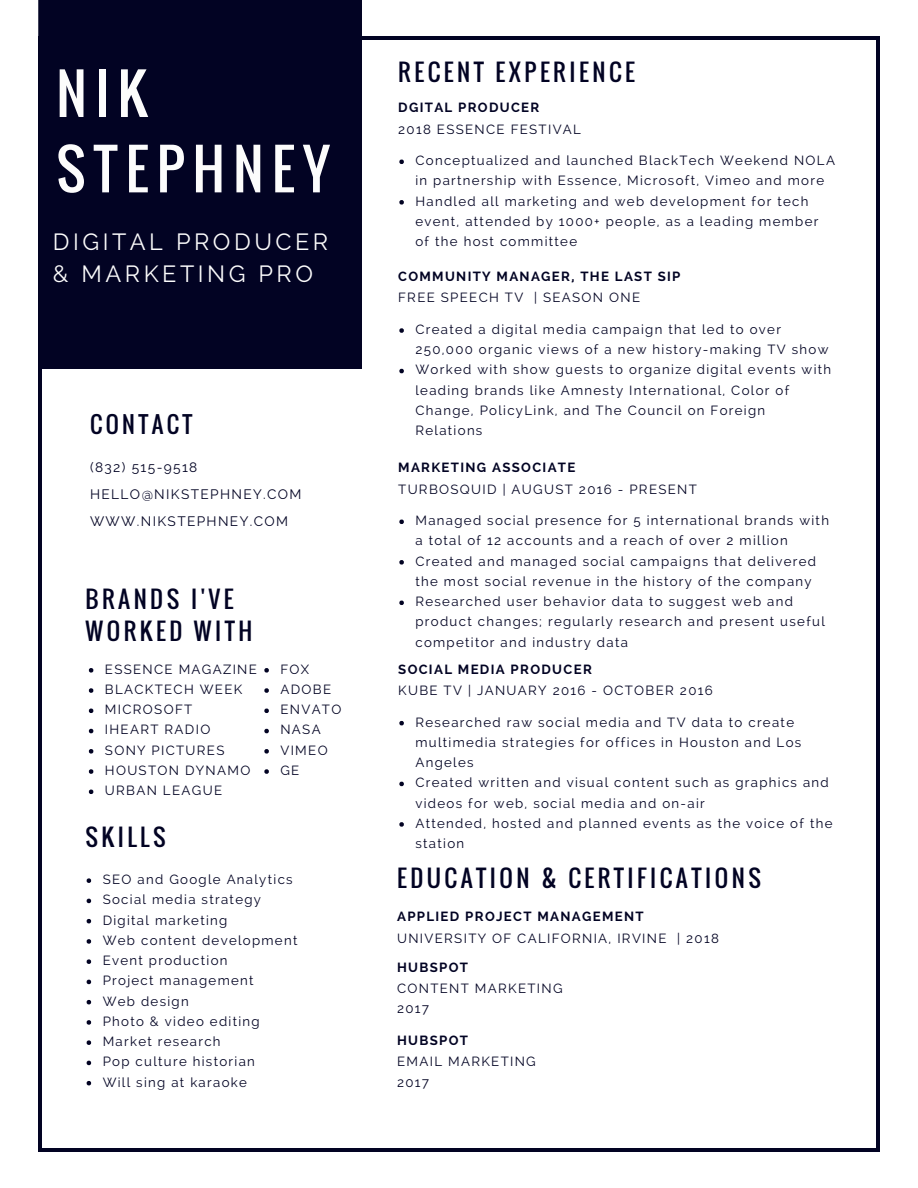
<style>
.page{position:relative;width:918px;height:1188px;background:#fff}
.page>*{position:absolute;margin:0;border:0;box-sizing:border-box;transform-origin:0 0}
.t1{font:54.45px/75.3px "Oswald";letter-spacing:.15em;color:#fcfcfc}
.t2{font:23.4px/32.7px "Oswald";letter-spacing:.15em;color:#020323}
.t3{font:23.4px/32.7px "Raleway";letter-spacing:.15em;color:#fcfcfc}
.t4{font:22.8px "Oswald";letter-spacing:.15em;color:#020323}
.t5{font:13.65px/27px "Raleway";letter-spacing:.1em;color:#020323}
.t6{font:13.2px/20.2px "Raleway";letter-spacing:.1em;color:#020323}
.t7{font:700 13.2px "Raleway";letter-spacing:.1em;color:#020323}
</style>
<div class="page">
<hr style="left:38px;top:39px;width:4px;height:1110px;background:#020323">
<hr style="left:876px;top:39px;width:4px;height:1110px;background:#020323">
<hr style="left:41px;top:1149px;width:836px;height:3px;background:#020323">
<hr style="left:41px;top:36px;width:836px;height:3px;background:#020323">
<div style="left:38px;top:0;width:324px;height:369px;background:#020323"></div>
<svg style="left:89px;top:668px;width:4px;height:5px"></svg>
<svg style="left:89px;top:688px;width:4px;height:5px"></svg>
<svg style="left:89px;top:709px;width:4px;height:4px"></svg>
<svg style="left:89px;top:729px;width:4px;height:4px"></svg>
<svg style="left:89px;top:749px;width:4px;height:5px"></svg>
<svg style="left:89px;top:769px;width:4px;height:5px"></svg>
<svg style="left:89px;top:790px;width:4px;height:4px"></svg>
<svg style="left:87px;top:878px;width:4px;height:5px"></svg>
<svg style="left:87px;top:899px;width:4px;height:4px"></svg>
<svg style="left:87px;top:919px;width:4px;height:4px"></svg>
<svg style="left:87px;top:939px;width:4px;height:5px"></svg>
<svg style="left:87px;top:959px;width:4px;height:5px"></svg>
<svg style="left:87px;top:980px;width:4px;height:4px"></svg>
<svg style="left:87px;top:1000px;width:4px;height:4px"></svg>
<svg style="left:87px;top:1020px;width:4px;height:5px"></svg>
<svg style="left:87px;top:1040px;width:4px;height:5px"></svg>
<svg style="left:87px;top:1061px;width:4px;height:4px"></svg>
<svg style="left:87px;top:1081px;width:4px;height:4px"></svg>
<svg style="left:399px;top:328px;width:5px;height:5px"></svg>
<svg style="left:399px;top:369px;width:5px;height:4px"></svg>
<svg style="left:399px;top:520px;width:5px;height:4px"></svg>
<svg style="left:399px;top:560px;width:5px;height:5px"></svg>
<svg style="left:399px;top:601px;width:5px;height:4px"></svg>
<svg style="left:399px;top:721px;width:5px;height:4px"></svg>
<svg style="left:399px;top:782px;width:5px;height:4px"></svg>
<svg style="left:399px;top:822px;width:5px;height:5px"></svg>
<svg style="left:264px;top:668px;width:5px;height:5px"></svg>
<svg style="left:264px;top:688px;width:5px;height:5px"></svg>
<svg style="left:264px;top:709px;width:5px;height:4px"></svg>
<svg style="left:264px;top:729px;width:5px;height:4px"></svg>
<svg style="left:264px;top:749px;width:5px;height:5px"></svg>
<svg style="left:264px;top:769px;width:5px;height:5px"></svg>
<svg style="left:399px;top:160px;width:5px;height:4px"></svg>
<svg style="left:399px;top:200px;width:5px;height:5px"></svg>
<h1 class="t1" style="left:56px;top:55px;width:275px">NIK<br>STEPHNEY</h1>
<h2 class="t3" style="left:53px;top:225px;width:277px">DIGITAL PRODUCER &amp; MARKETING PRO</h2>
<h3 class="t4" style="left:90px;top:407px;width:104px">CONTACT</h3>
<p class="t5" style="left:90px;top:453px;width:213px">(832) 515-9518<br>HELLO@NIKSTEPHNEY.COM<br>WWW.NIKSTEPHNEY.COM</p>
<h2 class="t2" style="left:86px;top:582px;width:168px">BRANDS I'VE<br>WORKED WITH</h2>
<p class="t6" style="left:105px;top:659px;width:154px">ESSENCE MAGAZINE<br>BLACKTECH WEEK<br>MICROSOFT<br>IHEART RADIO<br>SONY PICTURES<br>HOUSTON DYNAMO<br>URBAN LEAGUE</p>
<h2 class="t2" style="left:86px;top:820px;width:82px">SKILLS</h2>
<p class="t6" style="left:280px;top:659px;width:62px">FOX<br>ADOBE<br>ENVATO<br>NASA<br>VIMEO<br>GE</p>
<p class="t6" style="left:103px;top:869px;width:196px">SEO and Google Analytics<br>Social media strategy<br>Digital marketing<br>Web content development<br>Event production<br>Project management<br>Web design<br>Photo &amp; video editing<br>Market research<br>Pop culture historian<br>Will sing at karaoke</p>
<h2 class="t2" style="left:398px;top:55px;width:238px">RECENT EXPERIENCE</h2>
<p class="t7" style="left:398px;top:100px;width:143px">DGITAL PRODUCER</p>
<p class="t6" style="left:398px;top:119px;width:184px">2018 ESSENCE FESTIVAL</p>
<p class="t6" style="left:415px;top:150px;width:421px">Conceptualized and launched BlackTech Weekend NOLA in partnership with Essence, Microsoft, Vimeo and more Handled all marketing and web development for tech event, attended by 1000+ people, as a leading member of the host committee</p>
<p class="t7" style="left:398px;top:269px;width:284px">COMMUNITY MANAGER, THE LAST SIP</p>
<p class="t6" style="left:398px;top:288px;width:243px">FREE SPEECH TV | SEASON ONE</p>
<p class="t6" style="left:415px;top:319px;width:417px">Created a digital media campaign that led to over 250,000 organic views of a new history-making TV show Worked with show guests to organize digital events with leading brands like Amnesty International, Color of Change, PolicyLink, and The Council on Foreign Relations</p>
<p class="t7" style="left:398px;top:460px;width:179px">MARKETING ASSOCIATE</p>
<p class="t6" style="left:398px;top:479px;width:300px">TURBOSQUID | AUGUST 2016 - PRESENT</p>
<p class="t6" style="left:415px;top:510px;width:415px">Managed social presence for 5 international brands with a total of 12 accounts and a reach of over 2 million Created and managed social campaigns that delivered the most social revenue in the history of the company Researched user behavior data to suggest web and product changes; regularly research and present useful competitor and industry data</p>
<p class="t7" style="left:398px;top:661px;width:195px">SOCIAL MEDIA PRODUCER</p>
<p class="t6" style="left:398px;top:680px;width:316px">KUBE TV | JANUARY 2016 - OCTOBER 2016</p>
<p class="t6" style="left:415px;top:712px;width:419px">Researched raw social media and TV data to create multimedia strategies for offices in Houston and Los Angeles<br>Created written and visual content such as graphics and videos for web, social media and on-air<br>Attended, hosted and planned events as the voice of the station</p>
<h2 class="t2" style="left:397px;top:861px;width:365px">EDUCATION &amp; CERTIFICATIONS</h2>
<p class="t7" style="left:397px;top:909px;width:248px">APPLIED PROJECT MANAGEMENT</p>
<p class="t6" style="left:397px;top:928px;width:323px">UNIVERSITY OF CALIFORNIA, IRVINE | 2018</p>
<p class="t7" style="left:397px;top:959px;width:72px">HUBSPOT</p>
<p class="t6" style="left:397px;top:978px;width:167px">CONTENT MARKETING<br>2017</p>
<p class="t7" style="left:397px;top:1033px;width:72px">HUBSPOT</p>
<p class="t6" style="left:397px;top:1052px;width:140px">EMAIL MARKETING<br>2017</p>
</div>
